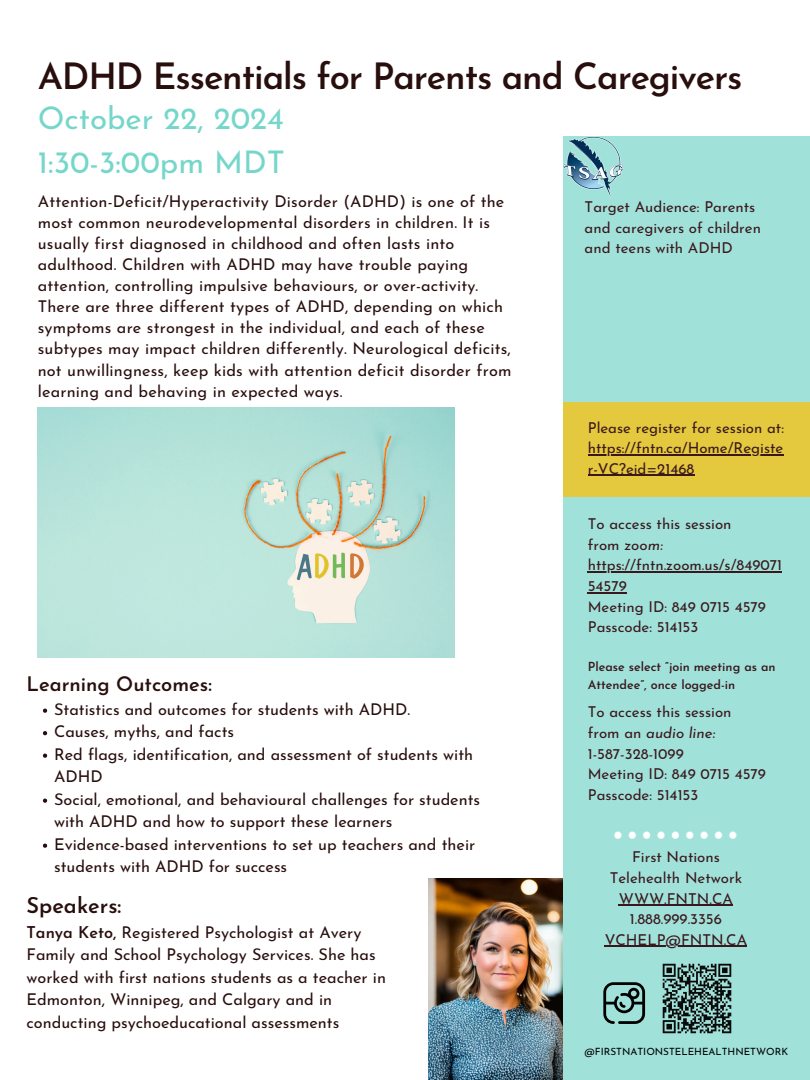
<style>
.page{position:relative;width:810px;height:1080px;background:#fff}
.page>*{position:absolute;margin:0;border:0;box-sizing:border-box;transform-origin:0 0}
.t1{font:600 36.19px "Josefin Sans";letter-spacing:-.03em;color:#280e0d}
.t2{font:31.25px/43.6px "Josefin Sans";color:#75d6ca}
.t3{font:600 21.75px "Josefin Sans";color:#280e0d}
.t4{font:600 20px "Josefin Sans";color:#280e0d}
.t5{font:16.25px/21.1px "Josefin Sans";letter-spacing:.01em;color:#280e0d}
.t6{font:15px/20.6px "Josefin Sans";color:#3b181d}
.t7{font:600 12.5px/17.4px "Josefin Sans";color:#3b181d}
.t8{font:10px "Josefin Sans";color:#000}
.s1{font-weight:600}
.s2{font-style:italic}
</style>
<div class="page">
<div style="left:563px;top:136px;width:247px;height:944px;background:#a0e2da"></div>
<img style="left:563px;top:136px;width:60px;height:62px">
<div style="left:563px;top:402px;width:247px;height:95px;background:#e4c83d"></div>
<svg style="left:614px;top:831px;width:123px;height:8px"></svg>
<svg style="left:603px;top:982px;width:42px;height:42px"></svg>
<img style="left:662px;top:963px;width:70px;height:71px">
<img style="left:428px;top:878px;width:135px;height:202px">
<img style="left:38px;top:408px;width:417px;height:250px">
<svg style="left:43px;top:709px;width:4px;height:4px"></svg>
<svg style="left:43px;top:731px;width:4px;height:4px"></svg>
<svg style="left:43px;top:754px;width:4px;height:4px"></svg>
<svg style="left:43px;top:799px;width:4px;height:4px"></svg>
<svg style="left:43px;top:844px;width:4px;height:4px"></svg>
<hr style="left:588px;top:454px;width:195px;height:2px;background:#3b181d">
<hr style="left:588px;top:475px;width:107px;height:1px;background:#3b181d">
<hr style="left:588px;top:571px;width:194px;height:2px;background:#3b181d">
<hr style="left:588px;top:592px;width:39px;height:1px;background:#3b181d">
<hr style="left:619px;top:905px;width:114px;height:1px;background:#3b181d">
<hr style="left:605px;top:946px;width:142px;height:1px;background:#3b181d">
<h3 class="t1" style="left:38px;top:62px;width:706px">ADHD Essentials for Parents and Caregivers</h3>
<p class="t2" style="left:38px;top:99px;width:249px">October 22, 2024<br>1:30-3:00pm MDT</p>
<p class="t5" style="left:38px;top:192px;width:475px">Attention-Deficit/Hyperactivity Disorder (ADHD) is one of the most common neurodevelopmental disorders in children. It is usually first diagnosed in childhood and often lasts into adulthood. Children with ADHD may have trouble paying attention, controlling impulsive behaviours, or over-activity.<br>There are three different types of ADHD, depending on which symptoms are strongest in the individual, and each of these subtypes may impact children differently. Neurological deficits, not unwillingness, keep kids with attention deficit disorder from learning and behaving in expected ways.</p>
<h4 class="t6" style="left:585px;top:198px;width:178px">Target Audience: Parents and caregivers of children and teens with ADHD</h4>
<p class="t4" style="left:27px;top:676px;width:187px">Learning Outcomes:</p>
<p class="t5" style="left:54px;top:700px;width:358px">Statistics and outcomes for students with ADHD.</p>
<p class="t5" style="left:54px;top:723px;width:182px">Causes, myths, and facts</p>
<h4 class="t5" style="left:54px;top:744px;width:421px;line-height:22.5px">Red flags, identification, and assessment of students with<br>ADHD</h4>
<p class="t5" style="left:54px;top:789px;width:428px;line-height:22.5px">Social, emotional, and behavioural challenges for students with ADHD and how to support these learners</p>
<p class="t5" style="left:54px;top:834px;width:423px;line-height:22.5px">Evidence-based interventions to set up teachers and their students with ADHD for success</p>
<h4 class="t3" style="left:27px;top:897px;width:96px">Speakers:</h4>
<h4 class="t5" style="left:27px;top:922px;width:361px;line-height:22.5px"><span class="s1">Tanya Keto,</span> Registered Psychologist at Avery Family and School Psychology Services. She has worked with first nations students as a teacher in Edmonton, Winnipeg, and Calgary and in conducting psychoeducational assessments</h4>
<h4 class="t6" style="left:588px;top:419px;width:198px">Please register for session at:</h4>
<h5 class="t6" style="left:588px;top:439px;width:197px">https://fntn.ca/Home/Registe r-VC?eid=21468</h5>
<h4 class="t6" style="left:588px;top:515px;width:145px">To access this session from <span class="s2">zoom:</span></h4>
<h4 class="t6" style="left:588px;top:556px;width:196px">https://fntn.zoom.us/s/849071<br>54579<br>Meeting ID: 849 0715 4579<br>Passcode: 514153</h4>
<h4 class="t7" style="left:588px;top:659px;width:189px">Please select “join meeting as an<br>Attendee”, once logged-in</h4>
<p class="t6" style="left:588px;top:703px;width:180px">To access this session from an <span class="s2">audio line:<br></span>1-587-328-1099<br>Meeting ID: 849 0715 4579<br>Passcode: 514153</p>
<p class="t6" style="left:610px;top:848px;width:134px;text-align:center">First Nations<br>Telehealth Network<br>WWW.FNTN.CA<br>1.888.999.3356</p>
<p class="t6" style="left:605px;top:931px;width:144px">VCHELP@FNTN.CA</p>
<p class="t8" style="left:585px;top:1047px;width:205px">@FIRSTNATIONSTELEHEALTHNETWORK</p>
</div>
